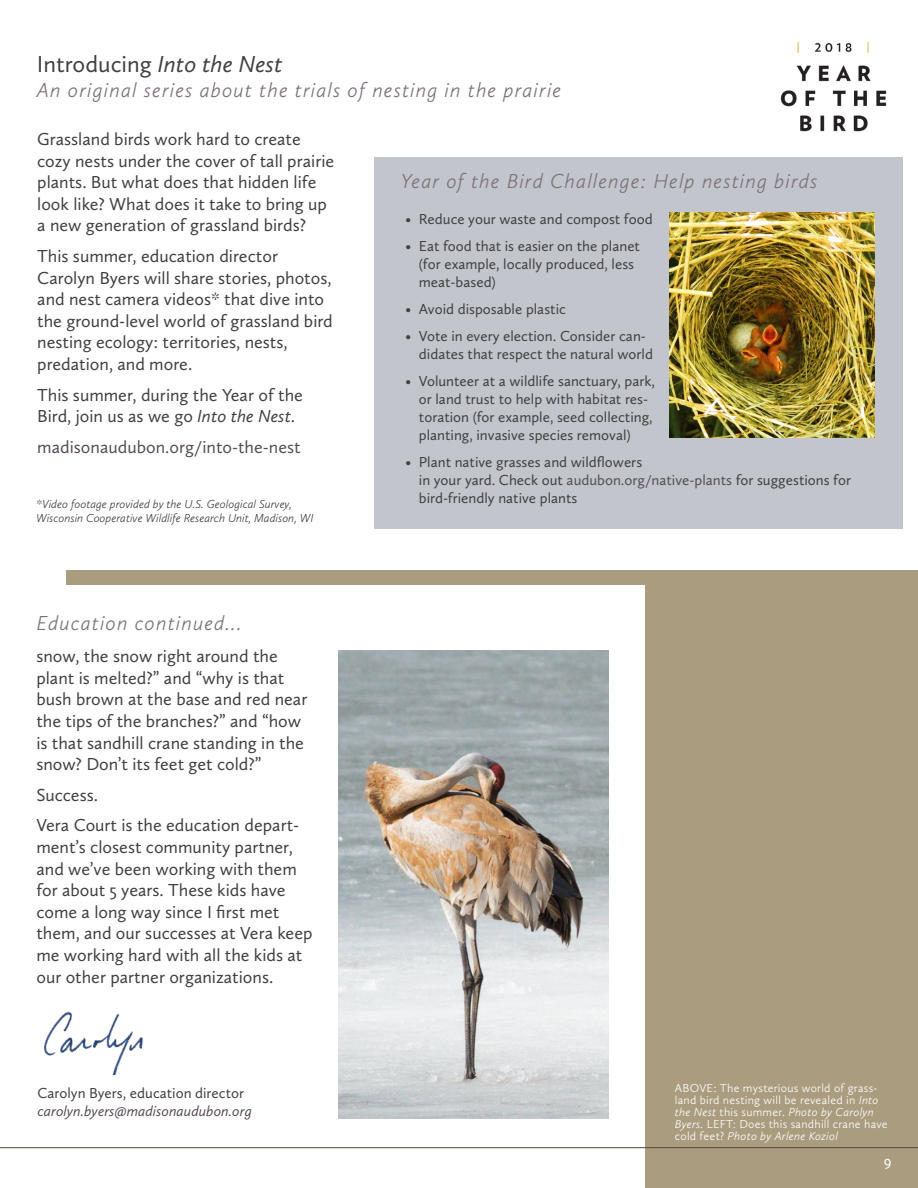
<style>
.page{position:relative;width:918px;height:1188px;background:#fff}
.page>*{position:absolute;margin:0;border:0;box-sizing:border-box;transform-origin:0 0}
.t1{font:24px "Calluna Sans";color:#414042}
.t2{font:italic 300 21px "Calluna Sans";letter-spacing:.05em;color:#7e727d}
.t3{font:18px/21.6px "Calluna Sans";color:#414042}
.t4{font:18px "Calluna Sans";color:#574e57}
.t5{font:15px/18px "Calluna Sans";color:#414042}
.t6{font:italic 15px "Calluna Sans";color:#574e57}
.t7{font:15px "Calluna Sans";color:#fff}
.t8{font:300 12px/12px "Calluna Sans";letter-spacing:.02em;color:#fff}
.t9{font:italic 300 12px/14.4px "Calluna Sans";color:#414042}
.s1{font-style:italic}
.s2{color:#574e57}
</style>
<div class="page">
<div style="left:645px;top:571px;width:273px;height:617px;background:#aa9c7e"></div>
<img style="left:43px;top:1011px;width:100px;height:63px">
<hr style="left:0;top:1147px;width:918px;height:1px;background:#52473e">
<img style="left:338px;top:650px;width:270px;height:469px">
<div style="left:375px;top:158px;width:528px;height:371px;background:#c2c5cc"></div>
<img style="left:670px;top:213px;width:204px;height:225px">
<div style="left:66px;top:571px;width:590px;height:14px;background:#aa9c7e"></div>
<img style="left:780px;top:42px;width:107px;height:90px">
<h1 class="t1" style="left:37px;top:49px;width:247px">Introducing <span class="s1">Into the Nest</span></h1>
<p class="t2" style="left:37px;top:78px;width:526px">An original series about the trials of nesting in the prairie</p>
<p class="t3" style="left:37px;top:128px;width:298px">Grassland birds work hard to create cozy nests under the cover of tall prairie plants. But what does that hidden life look like? What does it take to bring up a new generation of grassland birds?</p>
<p class="t3" style="left:37px;top:245px;width:297px">This summer, education director Carolyn Byers will share stories, photos, and nest camera videos* that dive into the ground-level world of grassland bird nesting ecology: territories, nests, predation, and more.</p>
<p class="t3" style="left:37px;top:383px;width:267px">This summer, during the Year of the<br>Bird, join us as we go <span class="s1">Into the Nest</span>.</p>
<p class="t4" style="left:37px;top:436px;width:265px">madisonaudubon.org/into-the-nest</p>
<p class="t2" style="left:401px;top:169px;width:418px">Year of the Bird Challenge: Help nesting birds</p>
<p class="t5" style="left:405px;top:210px;width:249px">• Reduce your waste and compost food</p>
<p class="t5" style="left:419px;top:237px;width:223px;text-indent:-14px">• Eat food that is easier on the planet (for example, locally produced, less meat-based)</p>
<p class="t5" style="left:405px;top:300px;width:162px">• Avoid disposable plastic</p>
<p class="t5" style="left:419px;top:327px;width:236px;text-indent:-14px">• Vote in every election. Consider can&shy;didates that respect the natural world</p>
<p class="t5" style="left:419px;top:372px;width:238px;text-indent:-14px">• Volunteer at a wildlife sanctuary, park, or land trust to help with habitat res&shy;toration (for example, seed collecting, planting, invasive species removal)</p>
<p class="t5" style="left:419px;top:453px;width:434px;text-indent:-14px">• Plant native grasses and wildflowers<br>in your yard. Check out <span class="s2">audubon.org/native-plants</span> for suggestions for bird-friendly native plants</p>
<p class="t9" style="left:36px;top:496px;width:279px">*Video footage provided by the U.S. Geological Survey,<br>Wisconsin Cooperative Wildlife Research Unit, Madison, WI</p>
<p class="t2" style="left:36px;top:610px;width:207px">Education continued...</p>
<p class="t3" style="left:36px;top:645px;width:273px">snow, the snow right around the plant is melted?” and “why is that bush brown at the base and red near the tips of the branches?” and “how is that sandhill crane standing in the snow? Don’t its feet get cold?”</p>
<p class="t3" style="left:36px;top:779px;width:264px;line-height:30.6px">Success.<br>Vera Court is the education depart-</p>
<p class="t3" style="left:36px;top:836px;width:278px">ment’s closest community partner, and we’ve been working with them for about 5 years. These kids have come a long way since I first met them, and our successes at Vera keep me working hard with all the kids at our other partner organizations.</p>
<p class="t5" style="left:37px;top:1084px;width:208px">Carolyn Byers, education director</p>
<p class="t6" style="left:37px;top:1102px;width:216px">carolyn.byers@madisonaudubon.org</p>
<p class="t8" style="left:675px;top:1082px;width:214px">ABOVE: The mysterious world of grass&shy;land bird nesting will be revealed in <span class="s1">Into the Nest</span> this summer. <span class="s1">Photo by Carolyn Byers.</span> LEFT: Does this sandhill crane have cold feet? <span class="s1">Photo by Arlene Koziol</span></p>
<p class="t7" style="left:884px;top:1152px;width:9px">9</p>
</div>
